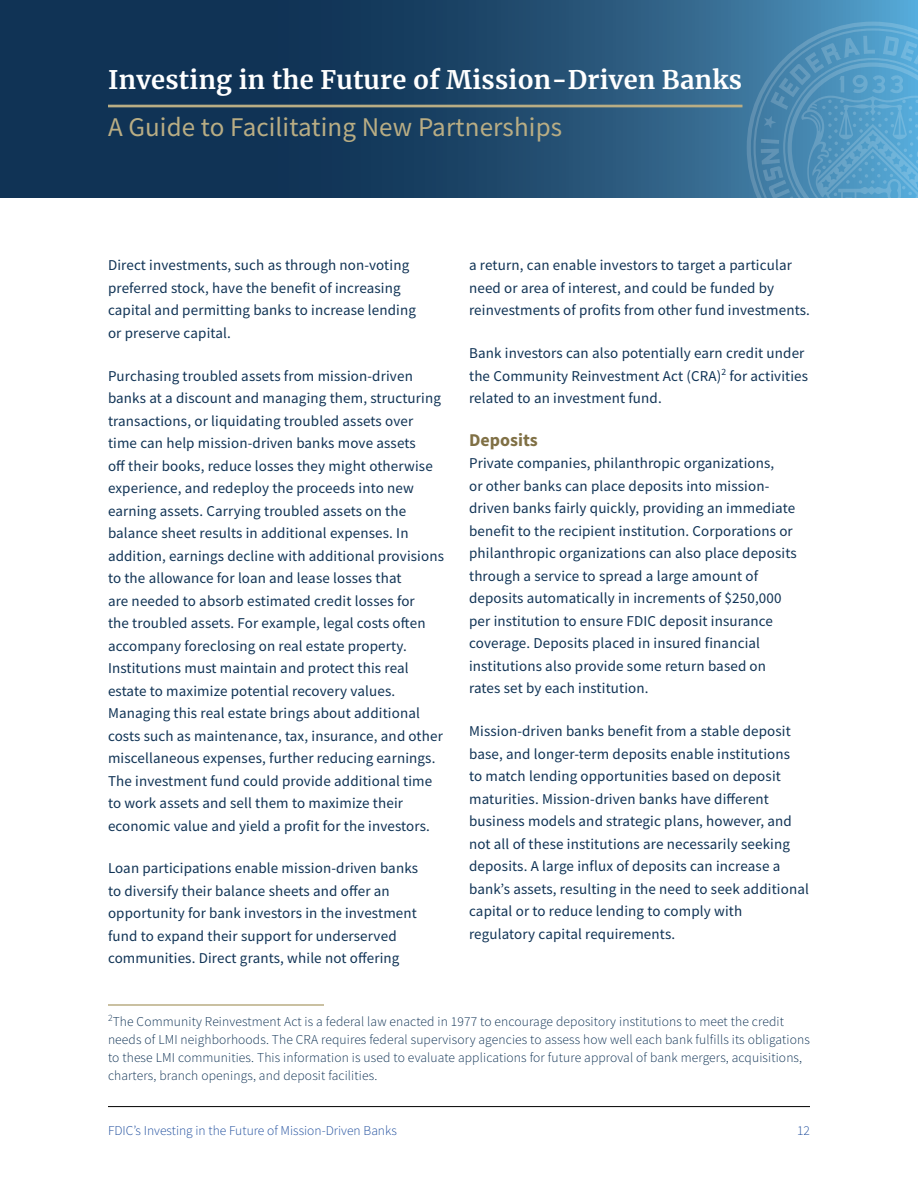
<style>
.page{position:relative;width:918px;height:1188px;background:#fff}
.page>*{position:absolute;margin:0;border:0;box-sizing:border-box;transform-origin:0 0}
.t1{font:27px "Source Sans Pro";letter-spacing:.005em;color:#b9ad84}
.t2{font:700 25.5px "Merriweather";letter-spacing:.01em;color:#fff}
.t3{font:700 18px "Source Sans Pro";color:#807045}
.Body{font:15px/22.5px "Source Sans Pro";letter-spacing:.01em;color:#103355}
.footnote{font:300 13.5px/18px "Source Sans Pro";letter-spacing:.01em;color:#103355}
.t4{font:300 13.5px "Source Sans Pro";color:#23519f}
</style>
<div class="page">
<svg style="left:0;top:0;width:918px;height:197px;background:#1d4568"></svg>
<svg style="left:747px;top:22px;width:171px;height:175px;background:#5396be"></svg>
<hr style="left:108px;top:1106px;width:702px;height:1px;background:#000">
<hr style="left:108px;top:105px;width:634px;height:2px;background:#b9ad84">
<hr style="left:108px;top:1004px;width:216px;height:2px;background:#b9ad84">
<h2 class="t2" style="left:108px;top:62px;width:636px">Investing in the Future of Mission-Driven Banks</h2>
<h1 class="t1" style="left:108px;top:109px;width:456px">A Guide to Facilitating New Partnerships</h1>
<p class="Body" style="left:108px;top:254px;width:310px">Direct investments, such as through non-voting preferred stock, have the benefit of increasing capital and permitting banks to increase lending or preserve capital.</p>
<p class="Body" style="left:108px;top:364px;width:338px">Purchasing troubled assets from mission-driven banks at a discount and managing them, structuring transactions, or liquidating troubled assets over time can help mission-driven banks move assets<br>off their books, reduce losses they might otherwise experience, and redeploy the proceeds into new earning assets. Carrying troubled assets on the balance sheet results in additional expenses. In addition, earnings decline with additional provisions to the allowance for loan and lease losses that<br>are needed to absorb estimated credit losses for<br>the troubled assets. For example, legal costs often accompany foreclosing on real estate property.<br>Institutions must maintain and protect this real estate to maximize potential recovery values.<br>Managing this real estate brings about additional costs such as maintenance, tax, insurance, and other miscellaneous expenses, further reducing earnings.<br>The investment fund could provide additional time to work assets and sell them to maximize their economic value and yield a profit for the investors.</p>
<p class="Body" style="left:108px;top:857px;width:312px">Loan participations enable mission-driven banks to diversify their balance sheets and offer an opportunity for bank investors in the investment fund to expand their support for underserved communities. Direct grants, while not offering</p>
<p class="Body" style="left:469px;top:254px;width:342px">a return, can enable investors to target a particular need or area of interest, and could be funded by reinvestments of profits from other fund investments.</p>
<p class="Body" style="left:469px;top:342px;width:341px">Bank investors can also potentially earn credit under the Community Reinvestment Act (CRA)<sup>2</sup> for activities related to an investment fund.</p>
<h2 class="t3" style="left:469px;top:428px;width:70px">Deposits</h2>
<p class="Body" style="left:469px;top:452px;width:329px">Private companies, philanthropic organizations,<br>or other banks can place deposits into mission&shy;driven banks fairly quickly, providing an immediate benefit to the recipient institution. Corporations or philanthropic organizations can also place deposits through a service to spread a large amount of deposits automatically in increments of $250,000 per institution to ensure FDIC deposit insurance coverage. Deposits placed in insured financial institutions also provide some return based on rates set by each institution.</p>
<p class="Body" style="left:469px;top:720px;width:341px">Mission-driven banks benefit from a stable deposit base, and longer-term deposits enable institutions<br>to match lending opportunities based on deposit maturities. Mission-driven banks have different business models and strategic plans, however, and not all of these institutions are necessarily seeking deposits. A large influx of deposits can increase a bank’s assets, resulting in the need to seek additional capital or to reduce lending to comply with regulatory capital requirements.</p>
<p class="footnote" style="left:108px;top:1013px;width:703px"><sup>2</sup>The Community Reinvestment Act is a federal law enacted in 1977 to encourage depository institutions to meet the credit needs of LMI neighborhoods. The CRA requires federal supervisory agencies to assess how well each bank fulfills its obligations to these LMI communities. This information is used to evaluate applications for future approval of bank mergers, acquisitions, charters, branch openings, and deposit facilities.</p>
<p class="t4" style="left:108px;top:1122px;width:290px">FDIC’s Investing in the Future of Mission-Driven Banks</p>
<p class="t4" style="left:797px;top:1122px;width:14px">12</p>
</div>
